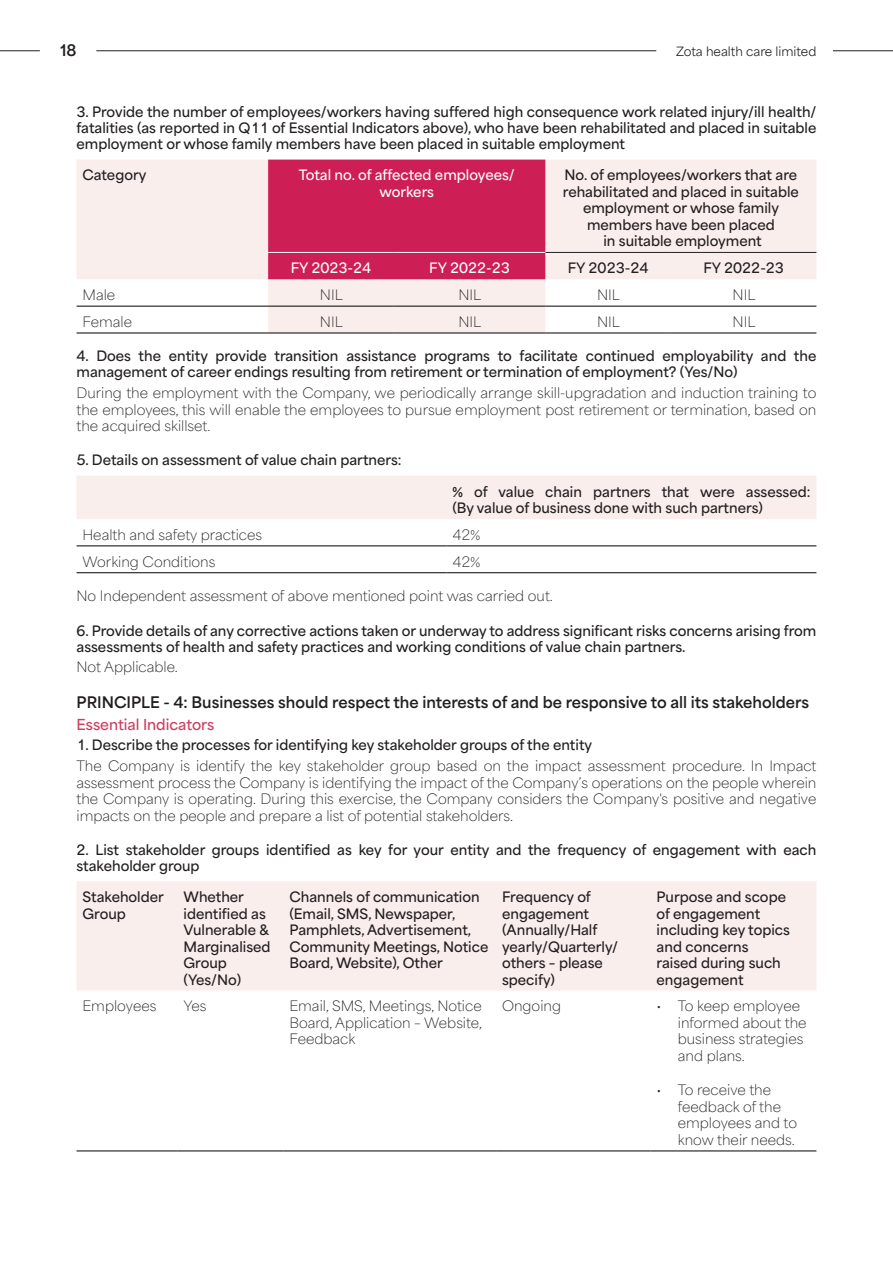
<style>
.page{position:relative;width:893px;height:1263px;background:#fff}
.page>*{position:absolute;margin:0;border:0;box-sizing:border-box;transform-origin:0 0}
.Level_2_Heading_KB{font:700 15px "Area Normal";color:#231f20}
.Level_3_Heading_KB{font:600 14.25px "Area Normal";color:#d03c5f}
.Level_4_Heading_KB{font:600 13.5px/16.2px "Area Normal";color:#231f20}
.Body_Copy_KB{font:100 13.5px/16.5px "Area Normal";color:#231f20;text-align:justify}
.Body_Copy_KB-2{font:600 13.5px/16.5px "Area Normal";color:#231f20}
.Table_Tab_1_KB{font:100 13.5px/16.5px "Area Normal";color:#231f20}
.Body_Copy_KB-3{font:600 13.5px/16.5px "Area Normal";color:#fff;text-align:center}
.t1{font:12px "Area Normal";color:#231f20}
</style>
<div class="page">
<hr style="left:0;top:50px;width:40px;height:1px;background:#231f20">
<hr style="left:96px;top:50px;width:560px;height:1px;background:#231f20">
<hr style="left:833px;top:50px;width:60px;height:1px;background:#231f20">
<svg style="left:77px;top:160px;width:739px;height:173px;fill:#faeeed"></svg>
<div style="left:268px;top:160px;width:277px;height:119px;background:#cd1e55"></div>
<hr style="left:545px;top:252px;width:126px;height:1px;background:#231f20">
<hr style="left:671px;top:252px;width:145px;height:1px;background:#231f20">
<hr style="left:268px;top:252px;width:126px;height:1px;background:#fff">
<hr style="left:394px;top:252px;width:151px;height:1px;background:#fff">
<hr style="left:77px;top:306px;width:191px;height:1px;background:#000">
<hr style="left:268px;top:306px;width:126px;height:1px;background:#000">
<hr style="left:394px;top:306px;width:151px;height:1px;background:#000">
<hr style="left:545px;top:306px;width:126px;height:1px;background:#000">
<hr style="left:671px;top:306px;width:145px;height:1px;background:#000">
<hr style="left:77px;top:333px;width:191px;height:1px;background:#000">
<hr style="left:268px;top:333px;width:126px;height:1px;background:#000">
<hr style="left:394px;top:333px;width:151px;height:1px;background:#000">
<hr style="left:545px;top:333px;width:126px;height:1px;background:#000">
<hr style="left:671px;top:333px;width:145px;height:1px;background:#000">
<div style="left:77px;top:476px;width:739px;height:43px;background:#faeeed"></div>
<hr style="left:77px;top:546px;width:369px;height:1px;background:#000">
<hr style="left:446px;top:546px;width:370px;height:1px;background:#000">
<hr style="left:77px;top:572px;width:369px;height:1px;background:#000">
<hr style="left:446px;top:572px;width:370px;height:1px;background:#000">
<div style="left:77px;top:881px;width:739px;height:109px;background:#faeeed"></div>
<hr style="left:77px;top:1151px;width:101px;height:1px;background:#000">
<hr style="left:178px;top:1151px;width:105px;height:1px;background:#000">
<hr style="left:283px;top:1151px;width:213px;height:1px;background:#000">
<hr style="left:496px;top:1151px;width:155px;height:1px;background:#000">
<hr style="left:651px;top:1151px;width:165px;height:1px;background:#000">
<p class="Level_2_Heading_KB" style="left:60px;top:36px;width:18px">18</p>
<p class="t1" style="left:676px;top:41px;width:142px">Zota health care limited</p>
<p class="Level_4_Heading_KB" style="left:77px;top:102px;width:741px;text-align:justify">3. Provide the number of employees/workers having suffered high consequence work related injury/ill health/ fatalities (as reported in Q11 of Essential Indicators above), who have been rehabilitated and placed in suitable employment or whose family members have been placed in suitable employment</p>
<p class="Body_Copy_KB-2" style="left:83px;top:165px;width:65px">Category</p>
<p class="Body_Copy_KB-3" style="left:299px;top:165px;width:218px">Total no. of affected employees/ workers</p>
<p class="Body_Copy_KB-2" style="left:563px;top:165px;width:237px;text-align:center">No. of employees/workers that are rehabilitated and placed in suitable employment or whose family members have been placed<br>in suitable employment</p>
<p class="Body_Copy_KB-3" style="left:291px;top:258px;width:82px">FY 2023-24</p>
<p class="Body_Copy_KB-3" style="left:429px;top:258px;width:82px">FY 2022-23</p>
<p class="Body_Copy_KB-2" style="left:568px;top:258px;width:82px">FY 2023-24</p>
<p class="Body_Copy_KB-2" style="left:703px;top:258px;width:82px">FY 2022-23</p>
<p class="Body_Copy_KB" style="left:83px;top:285px;width:34px">Male</p>
<p class="Body_Copy_KB" style="left:320px;top:285px;width:24px">NIL</p>
<p class="Body_Copy_KB" style="left:458px;top:285px;width:24px">NIL</p>
<p class="Body_Copy_KB" style="left:597px;top:285px;width:24px">NIL</p>
<p class="Body_Copy_KB" style="left:733px;top:285px;width:24px">NIL</p>
<p class="Body_Copy_KB" style="left:83px;top:312px;width:51px">Female</p>
<p class="Body_Copy_KB" style="left:320px;top:312px;width:24px">NIL</p>
<p class="Body_Copy_KB" style="left:458px;top:312px;width:24px">NIL</p>
<p class="Body_Copy_KB" style="left:597px;top:312px;width:24px">NIL</p>
<p class="Body_Copy_KB" style="left:733px;top:312px;width:24px">NIL</p>
<p class="Level_4_Heading_KB" style="left:77px;top:346px;width:741px">4. Does the entity provide transition assistance programs to facilitate continued employability and the management of career endings resulting from retirement or termination of employment? (Yes/No)</p>
<p class="Body_Copy_KB" style="left:77px;top:383px;width:741px">During the employment with the Company, we periodically arrange skill-upgradation and induction training to the employees, this will enable the employees to pursue employment post retirement or termination, based on the acquired skillset.</p>
<p class="Level_4_Heading_KB" style="left:77px;top:451px;width:327px">5. Details on assessment of value chain partners:</p>
<p class="Body_Copy_KB-2" style="left:452px;top:482px;width:359px">% of value chain partners that were assessed: (By value of business done with such partners)</p>
<p class="Body_Copy_KB" style="left:83px;top:525px;width:181px">Health and safety practices</p>
<p class="Body_Copy_KB" style="left:452px;top:525px;width:29px">42%</p>
<p class="Body_Copy_KB" style="left:83px;top:552px;width:134px">Working Conditions</p>
<p class="Body_Copy_KB" style="left:452px;top:552px;width:29px">42%</p>
<p class="Body_Copy_KB" style="left:77px;top:586px;width:478px">No Independent assessment of above mentioned point was carried out.</p>
<p class="Level_4_Heading_KB" style="left:77px;top:621px;width:741px">6. Provide details of any corrective actions taken or underway to address significant risks concerns arising from assessments of health and safety practices and working conditions of value chain partners.</p>
<p class="Body_Copy_KB" style="left:77px;top:657px;width:103px">Not Applicable.</p>
<p class="Level_2_Heading_KB" style="left:77px;top:689px;width:734px">PRINCIPLE - 4: Businesses should respect the interests of and be responsive to all its stakeholders</p>
<p class="Level_3_Heading_KB" style="left:77px;top:712px;width:139px">Essential Indicators</p>
<p class="Level_4_Heading_KB" style="left:77px;top:735px;width:517px">1. Describe the processes for identifying key stakeholder groups of the entity</p>
<p class="Body_Copy_KB" style="left:77px;top:756px;width:741px">The Company is identify the key stakeholder group based on the impact assessment procedure. In Impact assessment process the Company is identifying the impact of the Company’s operations on the people wherein the Company is operating. During this exercise, the Company considers the Company's positive and negative impacts on the people and prepare a list of potential stakeholders.</p>
<p class="Level_4_Heading_KB" style="left:77px;top:840px;width:741px">2. List stakeholder groups identified as key for your entity and the frequency of engagement with each stakeholder group</p>
<p class="Body_Copy_KB-2" style="left:83px;top:887px;width:83px">Stakeholder<br>Group</p>
<p class="Body_Copy_KB-2" style="left:184px;top:887px;width:89px">Whether identified as<br>Vulnerable &amp;<br>Marginalised<br>Group (Yes/No)</p>
<p class="Body_Copy_KB-2" style="left:289px;top:887px;width:200px">Channels of communication (Email, SMS, Newspaper,<br>Pamphlets, Advertisement,<br>Community Meetings, Notice<br>Board, Website), Other</p>
<p class="Body_Copy_KB-2" style="left:502px;top:887px;width:118px">Frequency of engagement (Annually/Half yearly/Quarterly/ others – please specify)</p>
<p class="Body_Copy_KB-2" style="left:657px;top:887px;width:135px">Purpose and scope of engagement including key topics and concerns raised during such engagement</p>
<p class="Body_Copy_KB" style="left:83px;top:996px;width:75px">Employees</p>
<p class="Body_Copy_KB" style="left:184px;top:996px;width:24px">Yes</p>
<p class="Body_Copy_KB" style="left:289px;top:996px;width:194px">Email, SMS, Meetings, Notice Board, Application – Website, Feedback</p>
<p class="Body_Copy_KB" style="left:502px;top:996px;width:60px">Ongoing</p>
<p class="Table_Tab_1_KB" style="left:678px;top:996px;width:130px;text-indent:-21px">• To keep employee informed about the business strategies and plans.</p>
<p class="Table_Tab_1_KB" style="left:678px;top:1080px;width:121px;text-indent:-21px">• To receive the feedback of the employees and to know their needs.</p>
</div>
